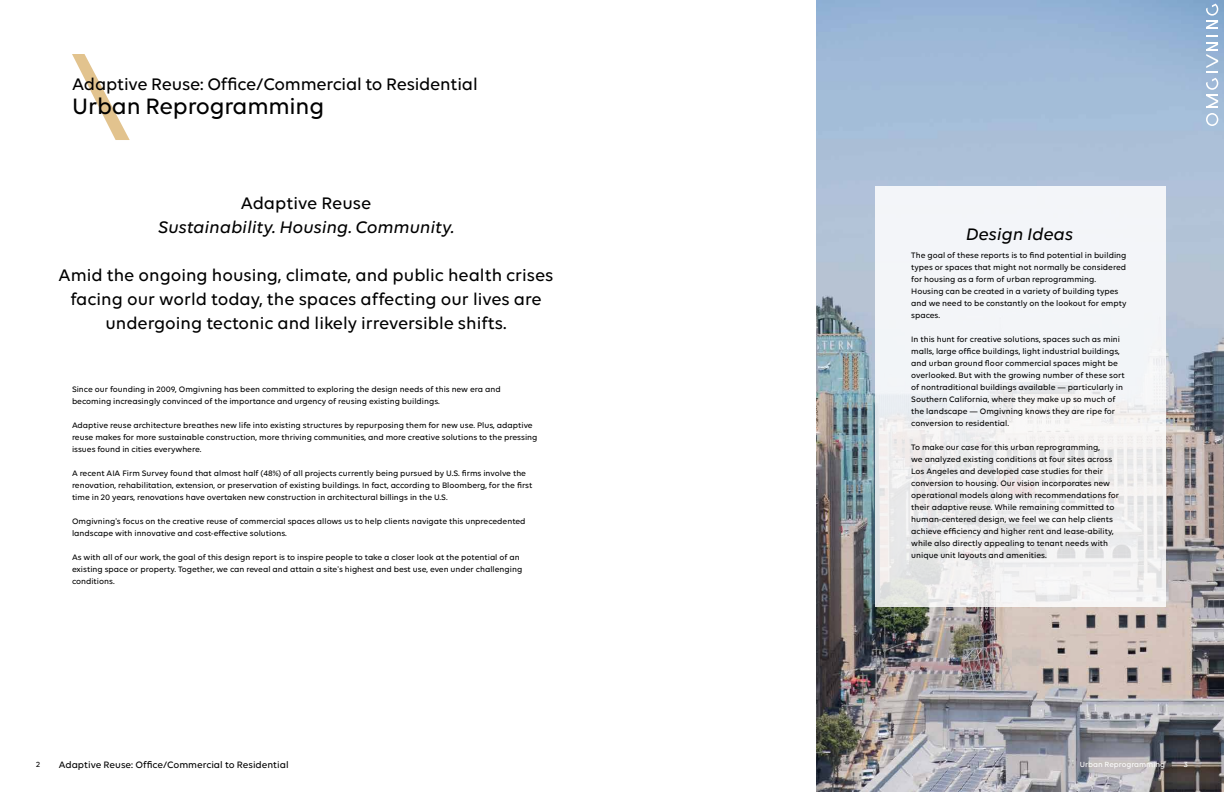
<style>
.page{position:relative;width:1224px;height:792px;background:#fff}
.page>*{position:absolute;margin:0;border:0;box-sizing:border-box;transform-origin:0 0}
.t1{font:500 24px "Volte";letter-spacing:-.01em;color:#000}
.t2{font:500 18px/24px "Volte";color:#000;text-align:center}
.t3{font:italic 500 18px "Volte";color:#000}
.t4{font:500 10px "Volte";color:#000}
.t5{font:500 8.5px/12px "Volte";color:#000}
.t6{font:500 8px "Volte";color:#fff}
.t7{font:500 8px "Volte";color:#000}
</style>
<div class="page">
<img style="left:816px;top:0;width:408px;height:792px">
<svg style="left:1206px;top:35px;width:12px;height:1px"></svg>
<svg style="left:1206px;top:43px;width:12px;height:83px"></svg>
<svg style="left:1206px;top:4px;width:12px;height:24px"></svg>
<svg style="left:875px;top:186px;width:291px;height:420px;fill:#f3f5f7"></svg>
<svg style="left:72px;top:54px;width:58px;height:86px"></svg>
<h2 class="t2" style="left:72px;top:72px;width:407px">Adaptive Reuse: Office/Commercial to Residential</h2>
<h1 class="t1" style="left:72px;top:92px;width:254px">Urban Reprogramming</h1>
<h2 class="t2" style="left:241px;top:191px;width:132px">Adaptive Reuse</h2>
<h2 class="t3" style="left:158px;top:216px;width:298px">Sustainability. Housing. Community.</h2>
<h2 class="t2" style="left:59px;top:263px;width:496px">Amid the ongoing housing, climate, and public health crises facing our world today, the spaces affecting our lives are undergoing tectonic and likely irreversible shifts.</h2>
<p class="t5" style="left:72px;top:383px;width:430px">Since our founding in 2009, Omgivning has been committed to exploring the design needs of this new era and becoming increasingly convinced of the importance and urgency of reusing existing buildings.</p>
<p class="t5" style="left:72px;top:419px;width:467px">Adaptive reuse architecture breathes new life into existing structures by repurposing them for new use. Plus, adaptive reuse makes for more sustainable construction, more thriving communities, and more creative solutions to the pressing issues found in cities everywhere.</p>
<p class="t5" style="left:72px;top:467px;width:462px">A recent AIA Firm Survey found that almost half (48%) of all projects currently being pursued by U.S. firms involve the renovation, rehabilitation, extension, or preservation of existing buildings. In fact, according to Bloomberg, for the first time in 20 years, renovations have overtaken new construction in architectural billings in the U.S.</p>
<p class="t5" style="left:72px;top:515px;width:455px">Omgivning's focus on the creative reuse of commercial spaces allows us to help clients navigate this unprecedented landscape with innovative and cost-effective solutions.</p>
<p class="t5" style="left:72px;top:551px;width:452px">As with all of our work, the goal of this design report is to inspire people to take a closer look at the potential of an existing space or property. Together, we can reveal and attain a site's highest and best use, even under challenging conditions.</p>
<h2 class="t3" style="left:966px;top:224px;width:109px">Design Ideas</h2>
<p class="t5" style="left:911px;top:249px;width:217px">The goal of these reports is to find potential in building types or spaces that might not normally be considered for housing as a form of urban reprogramming.<br>Housing can be created in a variety of building types and we need to be constantly on the lookout for empty spaces.</p>
<p class="t5" style="left:911px;top:333px;width:215px">In this hunt for creative solutions, spaces such as mini malls, large office buildings, light industrial buildings, and urban ground floor commercial spaces might be overlooked. But with the growing number of these sort of nontraditional buildings available — particularly in Southern California, where they make up so much of the landscape — Omgivning knows they are ripe for conversion to residential.</p>
<p class="t5" style="left:911px;top:441px;width:210px">To make our case for this urban reprogramming,<br>we analyzed existing conditions at four sites across Los Angeles and developed case studies for their conversion to housing. Our vision incorporates new operational models along with recommendations for their adaptive reuse. While remaining committed to human-centered design, we feel we can help clients achieve efficiency and higher rent and lease-ability, while also directly appealing to tenant needs with unique unit layouts and amenities.</p>
<p class="t7" style="left:36px;top:760px;width:6px">2</p>
<p class="t4" style="left:59px;top:758px;width:231px">Adaptive Reuse: Office/Commercial to Residential</p>
<p class="t6" style="left:1080px;top:760px;width:87px">Urban Reprogramming</p>
<p class="t6" style="left:1184px;top:760px;width:6px">3</p>
</div>
